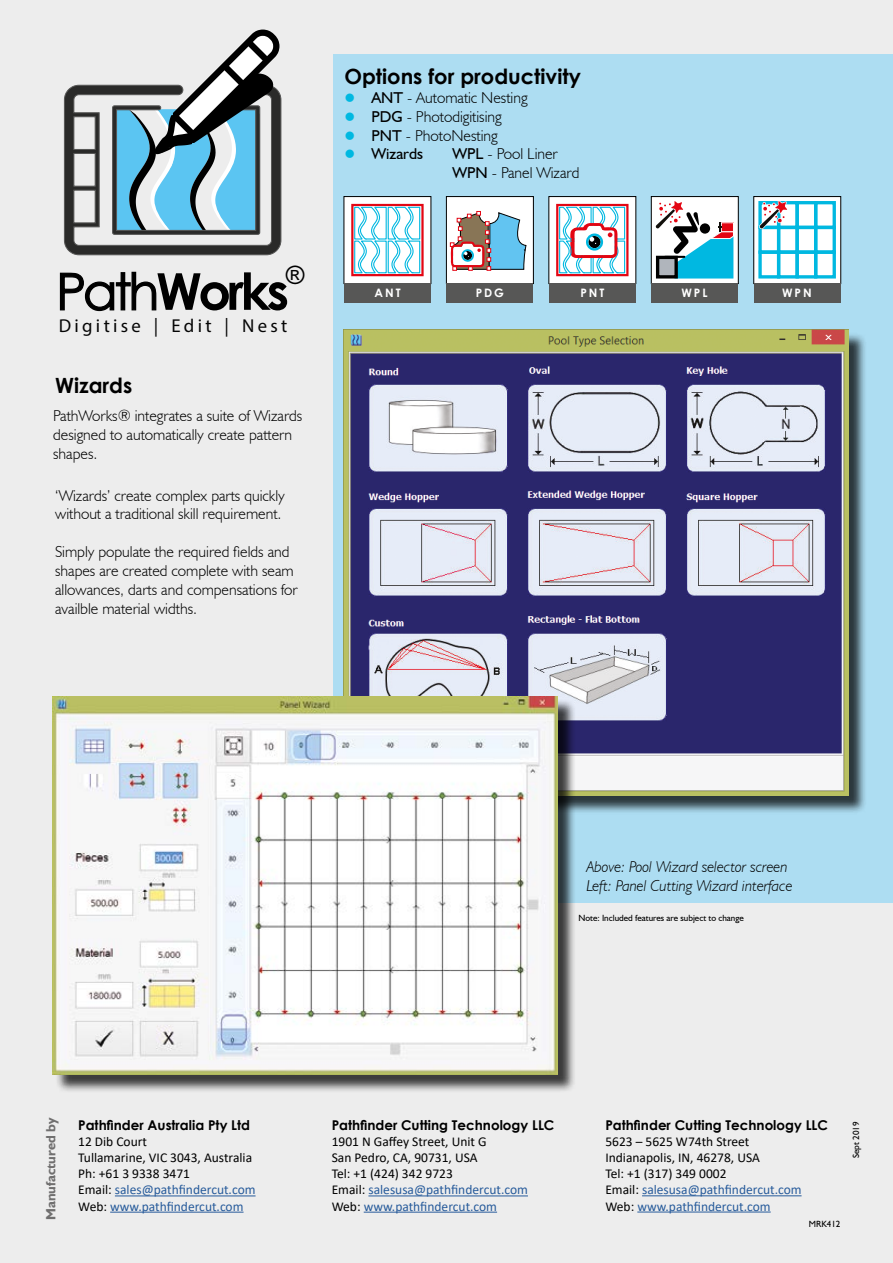
<style>
.page{position:relative;width:893px;height:1263px;background:#fff}
.page>*{position:absolute;margin:0;border:0;box-sizing:border-box;transform-origin:0 0}
.t1{font:700 50.85px "Century Gothic";letter-spacing:-.065em;color:#000}
.t2{font:25.5px "Arial";color:#000}
.t3{font:700 21px "Century Gothic";color:#000}
.t4{font:18.75px "Myriad Pro";letter-spacing:.18em;color:#050505}
.t5{font:300 15.75px/18.9px "Humanist 521 BT";color:#000}
.t6{font:italic 300 15.75px/18.9px "Humanist 521 BT";color:#000}
.t7{font:13.5px/16.2px "Calibri";color:#000}
.t8{font:700 13.5px "Century Gothic";color:#000}
.t9{font:700 13.5px "Humanist 521 BT";color:#706f6f}
.t10{font:700 11.7px "Century Gothic";letter-spacing:.165em;color:#fff}
.t11{font:9px "Humanist 521 BT";color:#000}
.s1{font-weight:400}
.s2{color:#275b9b}
</style>
<div class="page">
<div style="left:0;top:0;width:892px;height:1263px;background:#ededed"></div>
<div style="left:334px;top:54px;width:559px;height:849px;background:#adddf2"></div>
<div style="left:345px;top:332px;width:522px;height:483px;background:#000;opacity:.75"></div>
<img style="left:343px;top:330px;width:505px;height:466px">
<div style="left:55px;top:698px;width:522px;height:395px;background:#000;opacity:.75"></div>
<img style="left:53px;top:696px;width:505px;height:378px">
<div style="left:344px;top:197px;width:87px;height:87px;background:#fff"></div>
<div style="left:344px;top:284px;width:87px;height:19px;background:#575756"></div>
<div style="left:351px;top:204px;width:73px;height:72px;border:2px solid #e30613"></div>
<svg style="left:354px;top:206px;width:67px;height:68px"></svg>
<div style="left:754px;top:197px;width:87px;height:87px;background:#fff"></div>
<div style="left:754px;top:284px;width:87px;height:19px;background:#575756"></div>
<div style="left:758px;top:226px;width:22px;height:28px;border:3px solid #00b8e1"></div>
<div style="left:758px;top:250px;width:22px;height:29px;border:3px solid #00b8e1"></div>
<div style="left:777px;top:201px;width:22px;height:28px;border:3px solid #00b8e1"></div>
<div style="left:777px;top:226px;width:22px;height:28px;border:3px solid #00b8e1"></div>
<div style="left:777px;top:250px;width:22px;height:29px;border:3px solid #00b8e1"></div>
<div style="left:795px;top:201px;width:22px;height:28px;border:3px solid #00b8e1"></div>
<div style="left:795px;top:226px;width:22px;height:28px;border:3px solid #00b8e1"></div>
<div style="left:795px;top:250px;width:22px;height:29px;border:3px solid #00b8e1"></div>
<div style="left:814px;top:201px;width:22px;height:28px;border:3px solid #00b8e1"></div>
<div style="left:814px;top:226px;width:22px;height:28px;border:3px solid #00b8e1"></div>
<div style="left:814px;top:250px;width:22px;height:29px;border:3px solid #00b8e1"></div>
<div style="left:446px;top:197px;width:87px;height:87px;background:#fff"></div>
<div style="left:446px;top:196px;width:88px;height:88px;border:1px solid #000"></div>
<div style="left:446px;top:284px;width:87px;height:19px;background:#575756"></div>
<svg style="left:450px;top:211px;width:77px;height:60px"></svg>
<div style="left:549px;top:197px;width:87px;height:87px;background:#fff"></div>
<div style="left:549px;top:284px;width:87px;height:19px;background:#575756"></div>
<div style="left:556px;top:204px;width:72px;height:72px;border:2px solid #e30613"></div>
<svg style="left:558px;top:206px;width:68px;height:68px"></svg>
<div style="left:651px;top:197px;width:87px;height:87px;background:#fff"></div>
<div style="left:651px;top:196px;width:88px;height:88px;border:1px solid #000"></div>
<div style="left:651px;top:284px;width:87px;height:19px;background:#575756"></div>
<svg style="left:655px;top:201px;width:79px;height:78px"></svg>
<svg style="left:759px;top:201px;width:29px;height:29px"></svg>
<svg style="left:59px;top:271px;width:98px;height:41px"></svg>
<svg style="left:64px;top:30px;width:217px;height:225px"></svg>
<hr style="left:115px;top:1195px;width:141px;height:1px;background:#275b9b">
<hr style="left:110px;top:1212px;width:134px;height:1px;background:#275b9b">
<hr style="left:368px;top:1195px;width:160px;height:1px;background:#275b9b">
<hr style="left:364px;top:1212px;width:133px;height:1px;background:#275b9b">
<hr style="left:642px;top:1195px;width:160px;height:1px;background:#275b9b">
<hr style="left:637px;top:1211px;width:134px;height:1px;background:#275b9b">
<h1 class="t1" style="left:56px;top:253px;width:234px"><span class="s1">Path</span>Works</h1>
<h2 class="t2" style="left:286px;top:258px;width:20px">®</h2>
<p class="t4" style="left:59px;top:314px;width:230px">Digitise | Edit | Nest</p>
<h3 class="t3" style="left:55px;top:369px;width:79px">Wizards</h3>
<p class="t5" style="left:53px;top:406px;width:251px">PathWorks® integrates a suite of Wizards designed to automatically create pattern shapes.</p>
<p class="t5" style="left:55px;top:485px;width:231px">‘Wizards’ create complex parts quickly without a traditional skill requirement.</p>
<p class="t5" style="left:55px;top:542px;width:244px">Simply populate the required fields and shapes are created complete with seam allowances, darts and compensations for availble material widths.</p>
<h3 class="t3" style="left:344px;top:60px;width:238px">Options for productivity</h3>
<p class="t5" style="left:371px;top:88px;width:158px"><span class="s1">ANT</span> - Automatic Nesting<br><span class="s1">PDG</span> - Photodigitising<br><span class="s1">PNT</span> - PhotoNesting<br><span class="s1">Wizards</span></p>
<p class="t5" style="left:452px;top:144px;width:129px"><span class="s1">WPL</span> - Pool Liner<br><span class="s1">WPN</span> - Panel Wizard</p>
<p class="t10" style="left:375px;top:284px;width:28px">ANT</p>
<p class="t10" style="left:476px;top:284px;width:30px">PDG</p>
<p class="t10" style="left:580px;top:284px;width:25px">PNT</p>
<p class="t10" style="left:681px;top:284px;width:28px">WPL</p>
<p class="t10" style="left:782px;top:284px;width:31px">WPN</p>
<p class="t6" style="left:586px;top:857px;width:208px">Above: Pool Wizard selector screen<br>Left: Panel Cutting Wizard interface</p>
<p class="t11" style="left:578px;top:912px;width:167px">Note: Included features are subject to change</p>
<p class="t9" style="left:43px;top:1220px;width:105px;rotate:-90deg">Manufactured by</p>
<p class="t11" style="left:851px;top:1158px;width:38px;rotate:-90deg">Sept 2019</p>
<p class="t8" style="left:605px;top:1114px;width:224px">Pathfinder Cutting Technology LLC</p>
<p class="t7" style="left:605px;top:1133px;width:198px">5623 – 5625 W74th Street<br>Indianapolis, IN, 46278, USA<br>Tel: +1 (317) 349 0002<br>Email: <span class="s2">salesusa@pathfindercut.com<br></span>Web: <span class="s2">www.pathfindercut.com</span></p>
<p class="t8" style="left:78px;top:1114px;width:173px">Pathfinder Australia Pty Ltd</p>
<p class="t7" style="left:78px;top:1133px;width:179px">12 Dib Court<br>Tullamarine, VIC 3043, Australia<br>Ph: +61 3 9338 3471<br>Email: <span class="s2">sales@pathfindercut.com<br></span>Web: <span class="s2">www.pathfindercut.com</span></p>
<p class="t8" style="left:332px;top:1114px;width:224px">Pathfinder Cutting Technology LLC</p>
<p class="t7" style="left:332px;top:1133px;width:198px">1901 N Gaffey Street, Unit G<br>San Pedro, CA, 90731, USA<br>Tel: +1 (424) 342 9723<br>Email: <span class="s2">salesusa@pathfindercut.com<br></span>Web: <span class="s2">www.pathfindercut.com</span></p>
<p class="t11" style="left:809px;top:1219px;width:33px">MRK412</p>
</div>
